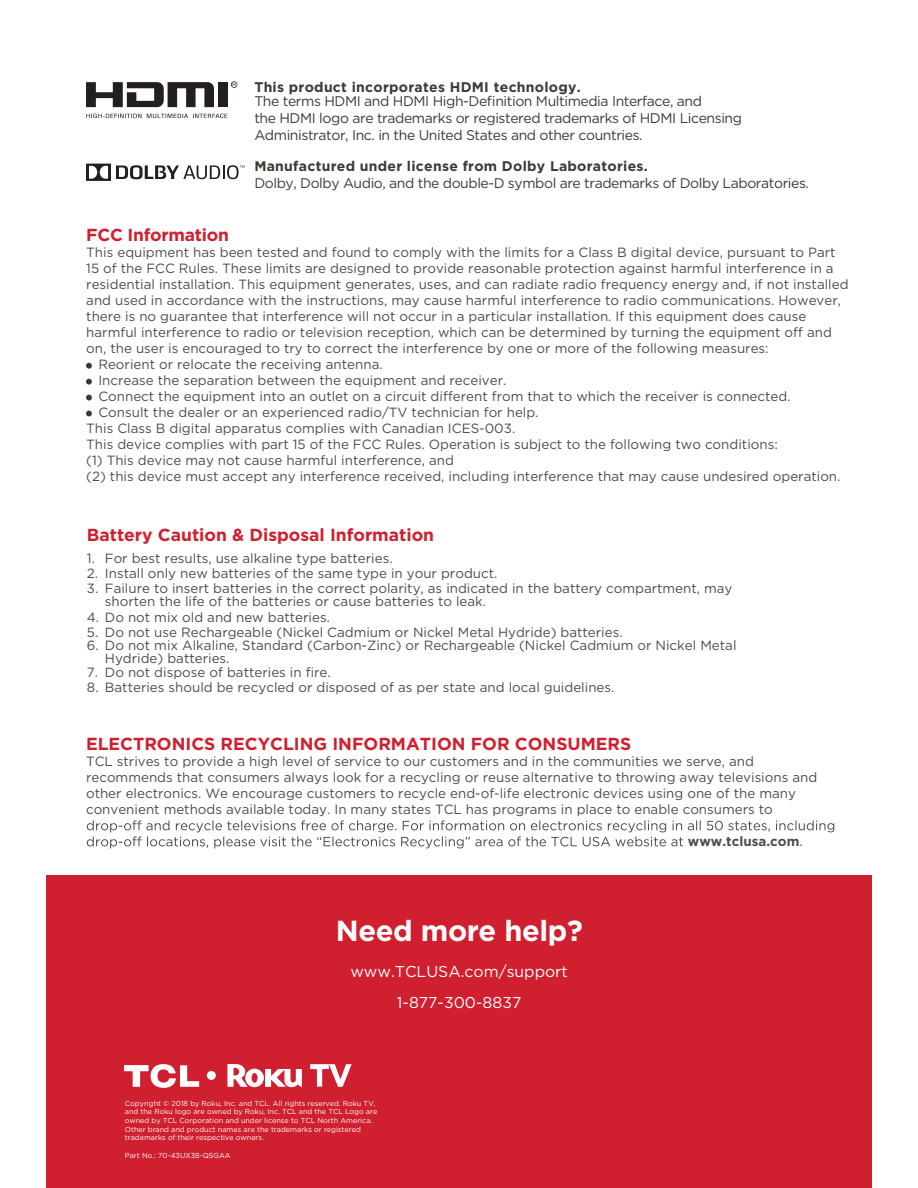
<style>
.page{position:relative;width:918px;height:1188px;background:#fff}
.page>*{position:absolute;margin:0;border:0;box-sizing:border-box;transform-origin:0 0}
.t1{font:700 29.1px "Gotham";letter-spacing:-.015em;color:#fff}
.t2{font:700 17.4px "Gotham";color:#d01f2e}
.t3{font:15.75px "Gotham";color:#fff}
.t4{font:13.95px/16.8px "Gotham";letter-spacing:-.03em;color:#3e3934}
.t5{font:700 13.95px "Gotham";letter-spacing:.02em;color:#3e3934}
.t6{font:13.35px/16px "Gotham";color:#4c4c4e}
.t7{font:13.35px/14.7px "Gotham";color:#4d4b4c}
.t8{font:700 13.35px "Gotham";color:#4c4c4e}
.t9{font:7.2px/8.7px "Gotham";color:#fff}
.s1{font-weight:400}
</style>
<div class="page">
<div style="left:46px;top:876px;width:826px;height:312px;background:#d01f2e"></div>
<svg style="left:227px;top:1064px;width:75px;height:23px"></svg>
<svg style="left:310px;top:1064px;width:42px;height:23px"></svg>
<div style="left:207px;top:1071px;width:9px;height:9px;background:#fff;border-radius:4px"></div>
<svg style="left:124px;top:1064px;width:75px;height:24px"></svg>
<svg style="left:87px;top:820px;width:747px;height:28px"></svg>
<svg style="left:86px;top:363px;width:6px;height:6px"></svg>
<svg style="left:86px;top:379px;width:6px;height:6px"></svg>
<svg style="left:86px;top:395px;width:6px;height:6px"></svg>
<svg style="left:86px;top:411px;width:6px;height:5px"></svg>
<svg style="left:86px;top:164px;width:158px;height:17px"></svg>
<svg style="left:86px;top:114px;width:141px;height:4px"></svg>
<svg style="left:86px;top:82px;width:128px;height:25px"></svg>
<div style="left:218px;top:82px;width:10px;height:25px;background:#231f20"></div>
<svg style="left:231px;top:81px;width:6px;height:7px"></svg>
<p class="t5" style="left:254px;top:82px;width:328px">This product incorporates HDMI technology.</p>
<p class="t4" style="left:254px;top:94px;width:489px">The terms HDMI and HDMI High-Definition Multimedia Interface, and<br>the HDMI logo are trademarks or registered trademarks of HDMI Licensing<br>Administrator, Inc. in the United States and other countries.</p>
<p class="t5" style="left:254px;top:161px;width:395px">Manufactured under license from Dolby Laboratories.</p>
<p class="t4" style="left:254px;top:175px;width:556px">Dolby, Dolby Audio, and the double-D symbol are trademarks of Dolby Laboratories.</p>
<h2 class="t2" style="left:86px;top:228px;width:144px">FCC Information</h2>
<p class="t6" style="left:86px;top:245px;width:751px">This equipment has been tested and found to comply with the limits for a Class B digital device, pursuant to Part</p>
<p class="t6" style="left:86px;top:261px;width:749px">15 of the FCC Rules. These limits are designed to provide reasonable protection against harmful interference in a</p>
<p class="t6" style="left:86px;top:277px;width:764px">residential installation. This equipment generates, uses, and can radiate radio frequency energy and, if not installed</p>
<p class="t6" style="left:86px;top:293px;width:756px">and used in accordance with the instructions, may cause harmful interference to radio communications. However,</p>
<p class="t6" style="left:86px;top:309px;width:722px">there is no guarantee that interference will not occur in a particular installation. If this equipment does cause</p>
<p class="t6" style="left:86px;top:325px;width:747px">harmful interference to radio or television reception, which can be determined by turning the equipment off and</p>
<p class="t6" style="left:86px;top:341px;width:684px">on, the user is encouraged to try to correct the interference by one or more of the following measures:</p>
<p class="t6" style="left:98px;top:357px;width:286px">Reorient or relocate the receiving antenna.</p>
<p class="t6" style="left:98px;top:373px;width:410px">Increase the separation between the equipment and receiver.</p>
<p class="t6" style="left:98px;top:389px;width:694px">Connect the equipment into an outlet on a circuit different from that to which the receiver is connected.</p>
<p class="t6" style="left:98px;top:405px;width:442px">Consult the dealer or an experienced radio/TV technician for help.</p>
<p class="t6" style="left:86px;top:421px;width:431px">This Class B digital apparatus complies with Canadian ICES-003.</p>
<p class="t6" style="left:86px;top:438px;width:693px">This device complies with part 15 of the FCC Rules. Operation is subject to the following two conditions:</p>
<p class="t6" style="left:86px;top:454px;width:369px">(1) This device may not cause harmful interference, and</p>
<p class="t6" style="left:86px;top:470px;width:756px">(2) this device must accept any interference received, including interference that may cause undesired operation.</p>
<h2 class="t2" style="left:87px;top:528px;width:349px">Battery Caution &amp; Disposal Information</h2>
<p class="t7" style="left:87px;top:552px;width:307px">1. For best results, use alkaline type batteries.</p>
<p class="t7" style="left:87px;top:567px;width:412px">2. Install only new batteries of the same type in your product.<br>3.</p>
<p class="t7" style="left:105px;top:582px;width:629px;line-height:13px">Failure to insert batteries in the correct polarity, as indicated in the battery compartment, may shorten the life of the batteries or cause batteries to leak.</p>
<p class="t7" style="left:87px;top:611px;width:245px">4. Do not mix old and new batteries.<br>5.</p>
<p class="t7" style="left:105px;top:626px;width:519px">Do not use Rechargeable (Nickel Cadmium or Nickel Metal Hydride) batteries.</p>
<p class="t7" style="left:87px;top:638px;width:13px">6.</p>
<p class="t7" style="left:105px;top:639px;width:633px;line-height:13px">Do not mix Alkaline, Standard (Carbon-Zinc) or Rechargeable (Nickel Cadmium or Nickel Metal<br>Hydride) batteries.</p>
<p class="t7" style="left:87px;top:666px;width:13px">7.<br>8.</p>
<p class="t7" style="left:105px;top:666px;width:227px">Do not dispose of batteries in fire.</p>
<p class="t7" style="left:105px;top:681px;width:511px">Batteries should be recycled or disposed of as per state and local guidelines.</p>
<h2 class="t2" style="left:86px;top:738px;width:547px">ELECTRONICS RECYCLING INFORMATION FOR CONSUMERS</h2>
<p class="t6" style="left:86px;top:754px;width:733px">TCL strives to provide a high level of service to our customers and in the communities we serve, and recommends that consumers always look for a recycling or reuse alternative to throwing away televisions and other electronics. We encourage customers to recycle end-of-life electronic devices using one of the many convenient methods available today. In many states TCL has programs in place to enable consumers to</p>
<p class="t8" style="left:688px;top:837px;width:116px">www.tclusa.com<span class="s1">.</span></p>
<h1 class="t1" style="left:336px;top:921px;width:249px">Need more help?</h1>
<p class="t3" style="left:350px;top:965px;width:219px">www.TCLUSA.com/support</p>
<p class="t3" style="left:397px;top:997px;width:126px">1-877-300-8837</p>
<p class="t9" style="left:125px;top:1099px;width:254px">Copyright © 2018 by Roku, Inc. and TCL. All rights reserved. Roku TV, and the Roku logo are owned by Roku, Inc. TCL and the TCL Logo are owned by TCL Corporation and under license to TCL North America.<br>Other brand and product names are the trademarks or registered trademarks of their respective owners.</p>
<p class="t9" style="left:125px;top:1151px;width:107px">Part No.: 70-43UX38-QSGAA</p>
</div>
